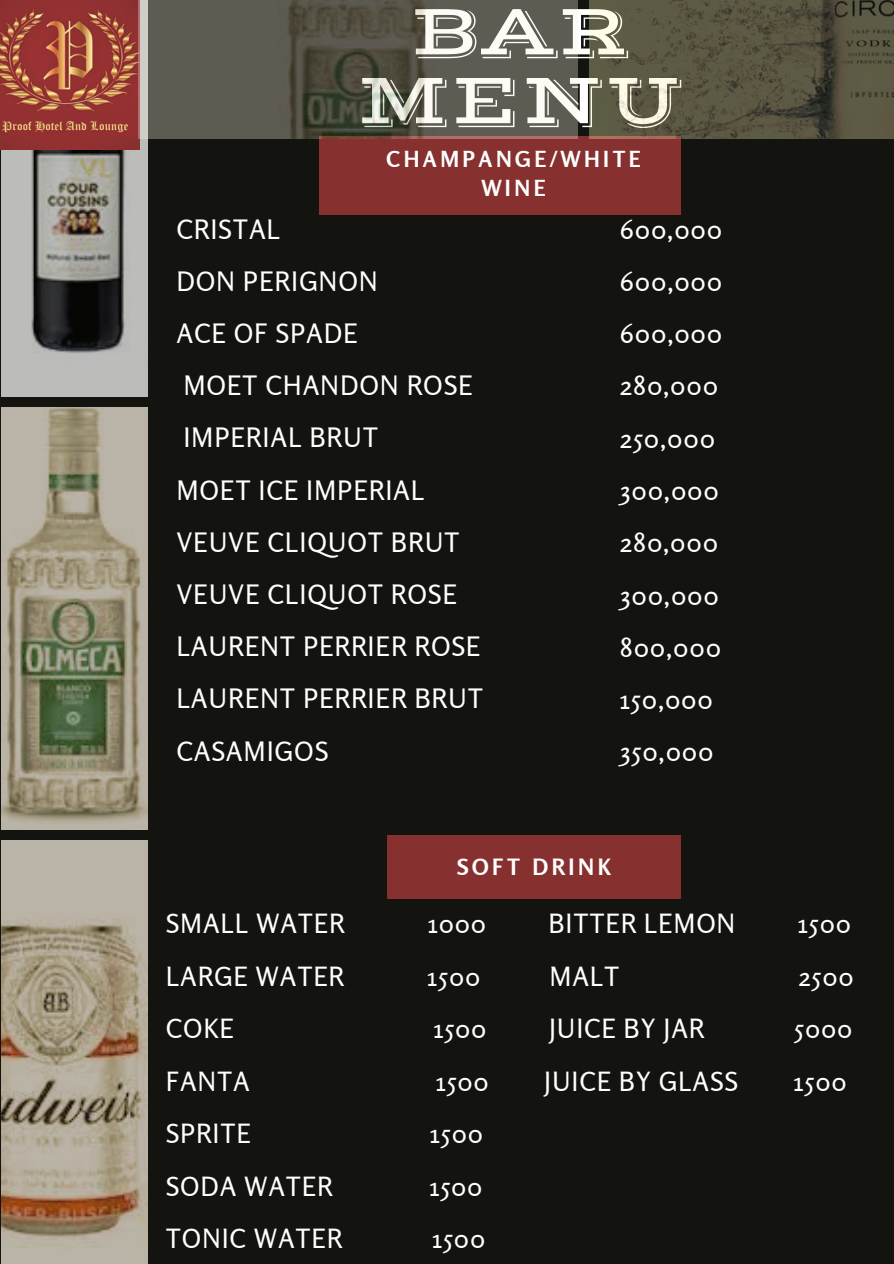
<style>
.page{position:relative;width:894px;height:1264px;background:#fff}
.page>*{position:absolute;margin:0;border:0;box-sizing:border-box;transform-origin:0 0}
.t1{font:74.4px/68.8px "Vast Shadow";color:#fff;text-align:center}
.t2{font:26.7px/52.2px "Rosario";letter-spacing:.03em;color:#fff}
.t3{font:26.4px "Rosario";letter-spacing:.03em;color:#fff}
.t4{font:700 22.35px "Rosario";letter-spacing:.16em;color:#fff}
.t5{font:700 22.05px/28.2px "Rosario";letter-spacing:.16em;color:#fff;text-align:center}
</style>
<div class="page">
<div style="left:0;top:0;width:893px;height:1263px;background:#13140f"></div>
<img style="left:1px;top:0;width:146px;height:396px">
<img style="left:1px;top:407px;width:146px;height:422px">
<img style="left:1px;top:840px;width:146px;height:423px">
<div style="left:319px;top:136px;width:361px;height:78px;background:#86302f"></div>
<img style="left:0;top:0;width:139px;height:150px">
<img style="left:139px;top:1px;width:438px;height:137px">
<img style="left:589px;top:1px;width:304px;height:137px">
<div style="left:387px;top:835px;width:293px;height:63px;background:#86302f"></div>
<p class="t1" style="left:356px;top:-2px;width:327px">BAR<br>MENU</p>
<p class="t5" style="left:386px;top:145px;width:256px">CHAMPANGE/WHITE<br>WINE</p>
<h2 class="t2" style="left:619px;top:202px;width:104px">600,000<br>600,000<br>600,000<br>280,000<br>250,000<br>300,000<br>280,000<br>300,000<br>800,000<br>150,000<br>350,000</h2>
<p class="t2" style="left:176px;top:202px;width:308px">CRISTAL<br>DON PERIGNON<br>ACE OF SPADE<br>MOET CHANDON ROSE<br>IMPERIAL BRUT<br>MOET ICE IMPERIAL<br>VEUVE CLIQUOT BRUT<br>VEUVE CLIQUOT ROSE<br>LAURENT PERRIER ROSE<br>LAURENT PERRIER BRUT<br>CASAMIGOS</p>
<p class="t4" style="left:457px;top:853px;width:155px">SOFT DRINK</p>
<h2 class="t3" style="left:166px;top:907px;width:180px">SMALL WATER</h2>
<h2 class="t3" style="left:427px;top:907px;width:60px">1000</h2>
<h2 class="t3" style="left:548px;top:907px;width:188px">BITTER LEMON</h2>
<h2 class="t3" style="left:797px;top:907px;width:54px">1500</h2>
<h2 class="t3" style="left:166px;top:959px;width:180px">LARGE WATER</h2>
<h2 class="t3" style="left:427px;top:959px;width:54px">1500</h2>
<h2 class="t3" style="left:549px;top:959px;width:71px">MALT</h2>
<h2 class="t3" style="left:798px;top:959px;width:57px">2500</h2>
<h2 class="t3" style="left:166px;top:1012px;width:70px">COKE</h2>
<h2 class="t3" style="left:433px;top:1012px;width:54px">1500</h2>
<h2 class="t3" style="left:549px;top:1012px;width:157px">JUICE BY JAR</h2>
<h2 class="t3" style="left:794px;top:1012px;width:59px">5000</h2>
<h2 class="t3" style="left:166px;top:1064px;width:85px">FANTA</h2>
<h2 class="t3" style="left:435px;top:1064px;width:54px">1500</h2>
<h2 class="t3" style="left:544px;top:1064px;width:195px">JUICE BY GLASS</h2>
<h2 class="t3" style="left:793px;top:1064px;width:54px">1500</h2>
<h2 class="t3" style="left:166px;top:1117px;width:86px">SPRITE</h2>
<h2 class="t3" style="left:430px;top:1117px;width:54px">1500</h2>
<h2 class="t3" style="left:166px;top:1169px;width:168px">SODA WATER</h2>
<h2 class="t3" style="left:429px;top:1169px;width:54px">1500</h2>
<h2 class="t3" style="left:166px;top:1222px;width:178px">TONIC WATER</h2>
<h2 class="t3" style="left:432px;top:1222px;width:54px">1500</h2>
</div>
